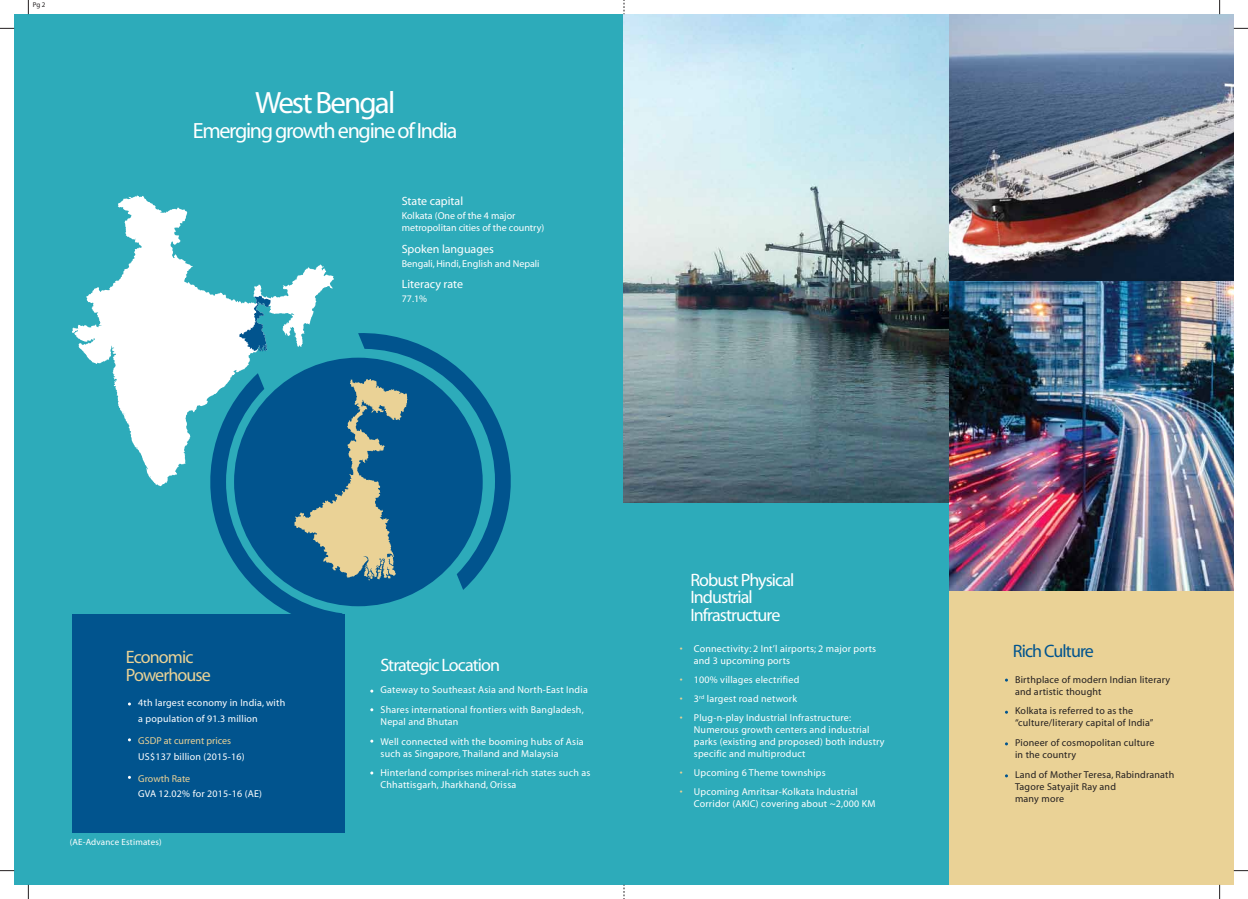
<style>
.page{position:relative;width:1248px;height:899px;background:#fff}
.page>*{position:absolute;margin:0;border:0;box-sizing:border-box;transform-origin:0 0}
.t1{font:30.9px "Myriad";letter-spacing:-.06em;color:#fff}
.t2{font:22.1px "Myriad";letter-spacing:-.06em;color:#fff}
.t3{font:18px/17.8px "Myriad";letter-spacing:-.05em;color:#fff}
.t4{font:18px/17.8px "Myriad";letter-spacing:-.05em;color:#ead296}
.t5{font:18px "Myriad";letter-spacing:-.05em;color:#01548e}
.t6{font:12px "Myriad";color:#fff}
.t7{font:10px/12px "Myriad";letter-spacing:.02em;color:#fff}
.t8{font:10px/12px "Myriad";letter-spacing:.02em;color:#231f20}
.t9{font:10px/12px "Myriad";color:#fff}
.t10{font:10px "Myriad";color:#ead296}
.t11{font:9px "Myriad";letter-spacing:.02em;color:#fff}
.t12{font:7px "Myriad";color:#231f20}
.s1{color:#ead296}
</style>
<div class="page">
<div style="left:624px;top:14px;width:609px;height:870px;background:#ead296"></div>
<div style="left:14px;top:14px;width:609px;height:870px;background:#2dabba"></div>
<img style="left:948px;top:14px;width:285px;height:268px">
<div style="left:623px;top:29px;width:326px;height:855px;background:#2dabba"></div>
<img style="left:623px;top:14px;width:325px;height:488px">
<img style="left:949px;top:282px;width:284px;height:308px">
<svg style="left:72px;top:195px;width:262px;height:291px"></svg>
<svg style="left:197px;top:296px;width:314px;height:333px"></svg>
<div style="left:72px;top:614px;width:272px;height:219px;background:#01548e"></div>
<svg style="left:0;top:28px;width:14px;height:1px"></svg>
<svg style="left:1233px;top:28px;width:14px;height:1px"></svg>
<svg style="left:0;top:870px;width:14px;height:1px"></svg>
<svg style="left:1233px;top:870px;width:14px;height:1px"></svg>
<svg style="left:28px;top:0;width:1px;height:14px"></svg>
<svg style="left:1219px;top:0;width:1px;height:14px"></svg>
<svg style="left:28px;top:884px;width:1px;height:15px"></svg>
<svg style="left:1219px;top:884px;width:1px;height:15px"></svg>
<p class="t12" style="left:33px;top:1px;width:14px">Pg 2</p>
<h1 class="t1" style="left:255px;top:87px;width:142px">West Bengal</h1>
<h2 class="t2" style="left:193px;top:119px;width:266px">Emerging growth engine of India</h2>
<p class="t6" style="left:402px;top:195px;width:63px">State capital</p>
<p class="t9" style="left:402px;top:210px;width:144px">Kolkata (One of the 4 major metropolitan cities of the country)</p>
<p class="t6" style="left:402px;top:243px;width:94px">Spoken languages</p>
<p class="t9" style="left:402px;top:258px;width:139px">Bengali, Hindi, English and Nepali</p>
<p class="t6" style="left:402px;top:278px;width:63px">Literacy rate</p>
<p class="t7" style="left:402px;top:293px;width:27px">77.1%</p>
<h3 class="t4" style="left:126px;top:649px;width:86px">Economic<br>Powerhouse</h3>
<h3 class="t3" style="left:380px;top:657px;width:121px">Strategic Location</h3>
<p class="t7" style="left:380px;top:680px;width:209px;line-height:19.8px">Gateway to Southeast Asia and North-East India<br>Shares international frontiers with Bangladesh,</p>
<p class="t7" style="left:380px;top:712px;width:205px;line-height:19.8px">Nepal and Bhutan<br>Well connected with the booming hubs of Asia</p>
<p class="t7" style="left:380px;top:743px;width:211px;line-height:19.8px">such as Singapore, Thailand and Malaysia<br>Hinterland comprises mineral-rich states such as</p>
<p class="t7" style="left:380px;top:779px;width:137px">Chhattisgarh, Jharkhand, Orissa</p>
<p class="t7" style="left:138px;top:695px;width:148px;line-height:15.8px">4th largest economy in India, with a population of 91.3 million</p>
<p class="t10" style="left:138px;top:735px;width:94px">GSDP at current prices</p>
<p class="t7" style="left:138px;top:751px;width:108px">US$137 billion (2015-16)</p>
<p class="t10" style="left:138px;top:773px;width:53px">Growth Rate</p>
<p class="t7" style="left:138px;top:788px;width:125px">GVA 12.02% for 2015-16 (AE)</p>
<p class="t11" style="left:70px;top:837px;width:93px">(AE-Advance Estimates)</p>
<h3 class="t3" style="left:690px;top:571px;width:106px">Robust Physical<br>Industrial<br>Infrastructure</h3>
<p class="t7" style="left:693px;top:643px;width:184px;text-indent:-14px"><span class="s1">•</span> Connectivity: 2 Int’l airports; 2 major ports and 3 upcoming ports</p>
<p class="t7" style="left:679px;top:674px;width:121px"><span class="s1">•</span> 100% villages electrified</p>
<p class="t7" style="left:679px;top:693px;width:119px"><span class="s1">•</span> 3<sup>rd</sup> largest road network</p>
<p class="t7" style="left:693px;top:712px;width:192px;text-indent:-14px"><span class="s1">•</span> Plug-n-play Industrial Infrastructure:<br>Numerous growth centers and industrial parks (existing and proposed) both industry specific and multiproduct</p>
<p class="t7" style="left:679px;top:767px;width:148px"><span class="s1">•</span> Upcoming 6 Theme townships</p>
<p class="t7" style="left:693px;top:786px;width:183px;text-indent:-14px"><span class="s1">•</span> Upcoming Amritsar-Kolkata Industrial<br>Corridor (AKIC) covering about ~2,000 KM</p>
<h3 class="t5" style="left:1012px;top:641px;width:83px">Rich Culture</h3>
<p class="t8" style="left:1014px;top:673px;width:157px">Birthplace of modern Indian literary and artistic thought</p>
<p class="t8" style="left:1014px;top:705px;width:140px">Kolkata is referred to as the “culture/literary capital of India”</p>
<p class="t8" style="left:1014px;top:737px;width:141px">Pioneer of cosmopolitan culture in the country</p>
<p class="t8" style="left:1014px;top:769px;width:161px">Land of Mother Teresa, Rabindranath<br>Tagore Satyajit Ray and<br>many more</p>
</div>
